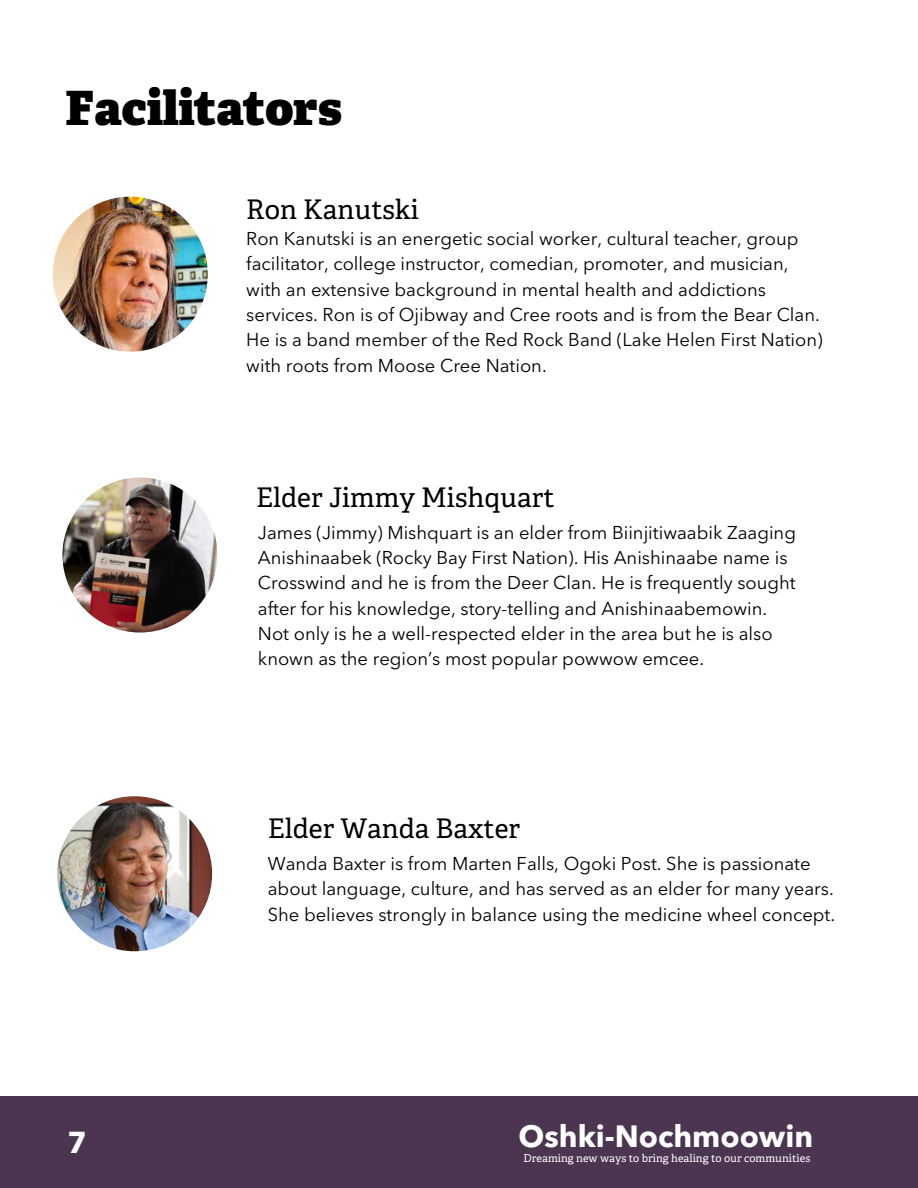
<style>
.page{position:relative;width:918px;height:1188px;background:#fff}
.page>*{position:absolute;margin:0;border:0;box-sizing:border-box;transform-origin:0 0}
.t1{font:800 47.25px "Adelle";color:#000}
.t2{font:700 30.45px "Avenir Next Cyr";color:#fff}
.t3{font:700 30px "Avenir Next Cyr";color:#fff}
.t4{font:27px "Adelle";color:#000}
.t5{font:18.45px/25.3px "Avenir Next Cyr";color:#000}
.t6{font:10.8px "Adelle";color:#fff}
</style>
<div class="page">
<div style="left:0;top:1096px;width:918px;height:92px;background:#4b3550"></div>
<img style="left:57px;top:796px;width:155px;height:155px;border-radius:50%">
<img style="left:62px;top:477px;width:155px;height:156px;border-radius:50%">
<img style="left:53px;top:197px;width:155px;height:155px;border-radius:50%">
<h1 class="t1" style="left:66px;top:83px;width:278px">Facilitators</h1>
<h3 class="t4" style="left:246px;top:195px;width:174px">Ron Kanutski</h3>
<p class="t5" style="left:246px;top:226px;width:578px">Ron Kanutski is an energetic social worker, cultural teacher, group facilitator, college instructor, comedian, promoter, and musician, with an extensive background in mental health and addictions services. Ron is of Ojibway and Cree roots and is from the Bear Clan.<br>He is a band member of the Red Rock Band (Lake Helen First Nation) with roots from Moose Cree Nation.</p>
<h3 class="t4" style="left:256px;top:483px;width:300px">Elder Jimmy Mishquart</h3>
<p class="t5" style="left:258px;top:519px;width:540px">James (Jimmy) Mishquart is an elder from Biinjitiwaabik Zaaging Anishinaabek (Rocky Bay First Nation). His Anishinaabe name is Crosswind and he is from the Deer Clan. He is frequently sought after for his knowledge, story-telling and Anishinaabemowin.<br>Not only is he a well-respected elder in the area but he is also known as the region’s most popular powwow emcee.</p>
<h3 class="t3" style="left:67px;top:1124px;width:21px">7</h3>
<h3 class="t4" style="left:268px;top:814px;width:254px">Elder Wanda Baxter</h3>
<p class="t5" style="left:268px;top:851px;width:569px">Wanda Baxter is from Marten Falls, Ogoki Post. She is passionate about language, culture, and has served as an elder for many years.<br>She believes strongly in balance using the medicine wheel concept.</p>
<h2 class="t2" style="left:519px;top:1117px;width:296px">Oshki-Nochmoowin</h2>
<p class="t6" style="left:524px;top:1152px;width:288px">Dreaming new ways to bring healing to our communities</p>
</div>
